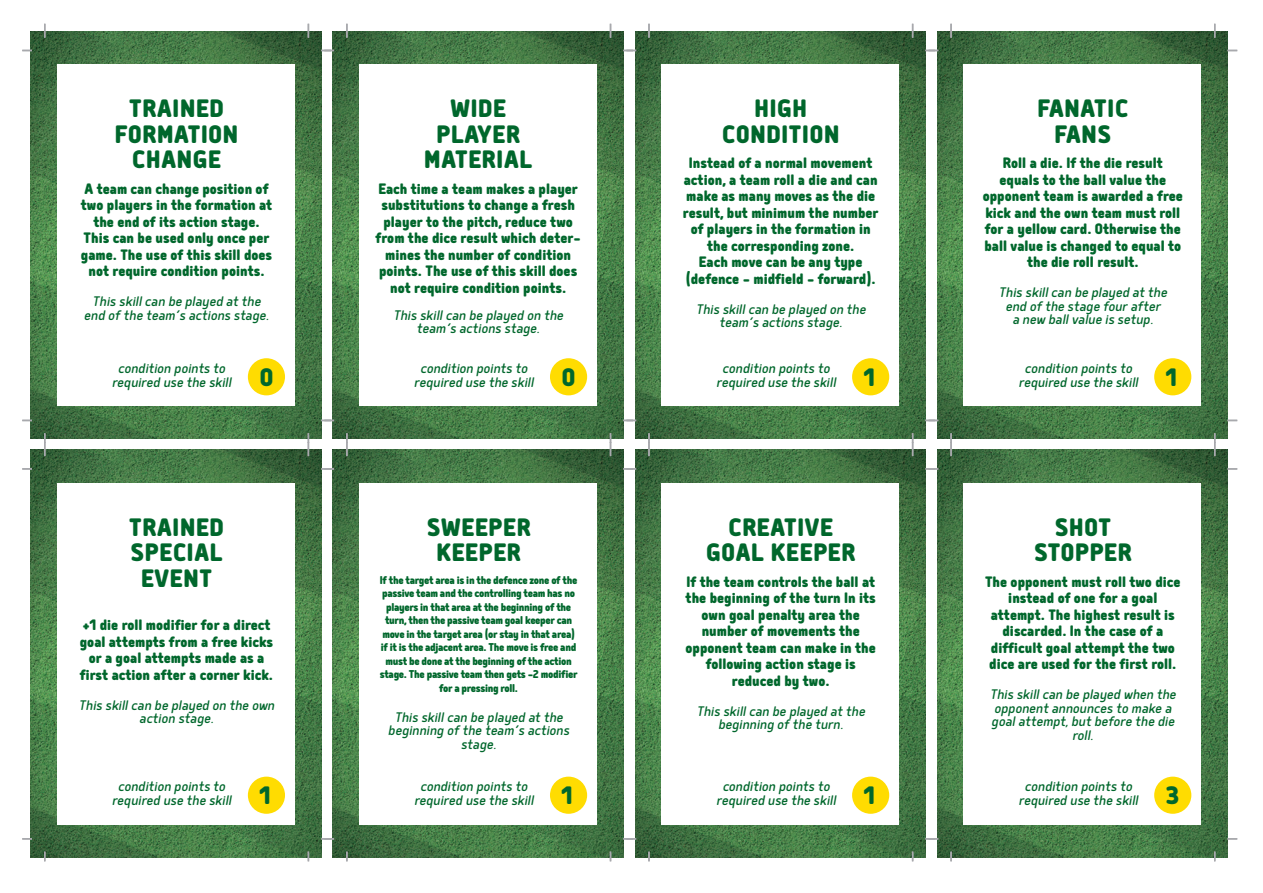
<style>
.page{position:relative;width:1263px;height:893px;background:#fff}
.page>*{position:absolute;margin:0;border:0;box-sizing:border-box;transform-origin:0 0}
.t1{font:900 30px/25.5px "Delm";letter-spacing:.025em;color:#00672c;text-align:center}
.t2{font:900 18px/16.5px "Delm";color:#00672c;text-align:center}
.t3{font:16.5px/13.5px "Delm Book Oblicua";color:#00672c;text-align:center}
.t4{font:900 13.5px/13.5px "Delm";letter-spacing:-.025em;color:#00672c;text-align:center}
</style>
<div class="page">
<img style="left:31px;top:31px;width:290px;height:408px">
<div style="left:57px;top:64px;width:238px;height:342px;background:#fff"></div>
<svg style="left:44px;top:24px;width:2px;height:14px"></svg>
<svg style="left:308px;top:24px;width:1px;height:14px"></svg>
<div style="left:248px;top:358px;width:37px;height:37px;background:#ffdc01;border-radius:50%"></div>
<img style="left:333px;top:31px;width:290px;height:408px">
<div style="left:359px;top:64px;width:238px;height:342px;background:#fff"></div>
<svg style="left:321px;top:50px;width:13px;height:1px"></svg>
<svg style="left:321px;top:420px;width:13px;height:1px"></svg>
<svg style="left:346px;top:24px;width:2px;height:14px"></svg>
<svg style="left:610px;top:24px;width:1px;height:14px"></svg>
<div style="left:550px;top:358px;width:37px;height:37px;background:#ffdc01;border-radius:50%"></div>
<img style="left:635px;top:31px;width:290px;height:408px">
<div style="left:661px;top:64px;width:238px;height:342px;background:#fff"></div>
<svg style="left:623px;top:50px;width:13px;height:1px"></svg>
<svg style="left:623px;top:420px;width:13px;height:1px"></svg>
<svg style="left:648px;top:24px;width:2px;height:14px"></svg>
<svg style="left:912px;top:24px;width:1px;height:14px"></svg>
<div style="left:852px;top:358px;width:37px;height:37px;background:#ffdc01;border-radius:50%"></div>
<img style="left:937px;top:31px;width:290px;height:408px">
<div style="left:964px;top:64px;width:237px;height:342px;background:#fff"></div>
<svg style="left:925px;top:50px;width:13px;height:1px"></svg>
<svg style="left:925px;top:420px;width:13px;height:1px"></svg>
<svg style="left:950px;top:24px;width:2px;height:14px"></svg>
<svg style="left:1214px;top:24px;width:1px;height:14px"></svg>
<div style="left:1154px;top:358px;width:37px;height:37px;background:#ffdc01;border-radius:50%"></div>
<img style="left:31px;top:450px;width:290px;height:407px">
<div style="left:57px;top:483px;width:238px;height:342px;background:#fff"></div>
<svg style="left:22px;top:468px;width:10px;height:2px"></svg>
<svg style="left:22px;top:838px;width:10px;height:2px"></svg>
<svg style="left:44px;top:433px;width:2px;height:23px"></svg>
<svg style="left:308px;top:433px;width:1px;height:23px"></svg>
<svg style="left:44px;top:852px;width:2px;height:9px"></svg>
<div style="left:248px;top:777px;width:37px;height:37px;background:#ffdc01;border-radius:50%"></div>
<img style="left:333px;top:450px;width:290px;height:407px">
<div style="left:359px;top:483px;width:238px;height:342px;background:#fff"></div>
<svg style="left:321px;top:468px;width:13px;height:2px"></svg>
<svg style="left:321px;top:838px;width:13px;height:2px"></svg>
<svg style="left:346px;top:433px;width:2px;height:23px"></svg>
<svg style="left:610px;top:433px;width:1px;height:23px"></svg>
<svg style="left:346px;top:852px;width:2px;height:9px"></svg>
<div style="left:550px;top:777px;width:37px;height:37px;background:#ffdc01;border-radius:50%"></div>
<img style="left:635px;top:450px;width:290px;height:407px">
<div style="left:661px;top:483px;width:238px;height:342px;background:#fff"></div>
<svg style="left:623px;top:468px;width:13px;height:2px"></svg>
<svg style="left:623px;top:838px;width:13px;height:2px"></svg>
<svg style="left:648px;top:433px;width:2px;height:23px"></svg>
<svg style="left:912px;top:433px;width:1px;height:23px"></svg>
<svg style="left:648px;top:852px;width:2px;height:9px"></svg>
<div style="left:852px;top:777px;width:37px;height:37px;background:#ffdc01;border-radius:50%"></div>
<img style="left:937px;top:450px;width:290px;height:407px">
<div style="left:964px;top:483px;width:237px;height:342px;background:#fff"></div>
<svg style="left:925px;top:468px;width:13px;height:2px"></svg>
<svg style="left:925px;top:838px;width:13px;height:2px"></svg>
<svg style="left:950px;top:433px;width:2px;height:23px"></svg>
<svg style="left:1214px;top:433px;width:1px;height:23px"></svg>
<svg style="left:1227px;top:468px;width:10px;height:2px"></svg>
<svg style="left:1227px;top:838px;width:10px;height:2px"></svg>
<svg style="left:950px;top:852px;width:2px;height:9px"></svg>
<div style="left:1154px;top:777px;width:37px;height:37px;background:#ffdc01;border-radius:50%"></div>
<h1 class="t1" style="left:722px;top:95px;width:119px">HIGH<br>CONDITION</h1>
<p class="t2" style="left:683px;top:154px;width:197px">Instead of a normal movement action, a team roll a die and can make as many moves as the die result, but minimum the number of players in the formation in the corresponding zone.<br>Each move can be any type (defence - midfield - forward).</p>
<p class="t3" style="left:696px;top:301px;width:172px">This skill can be played on the team’s actions stage.</p>
<h1 class="t1" style="left:864px;top:363px;width:12px">1</h1>
<h1 class="t1" style="left:1037px;top:95px;width:92px">FANATIC<br>FANS</h1>
<p class="t2" style="left:983px;top:154px;width:202px">Roll a die. If the die result equals to the ball value the opponent team is awarded a free kick and the own team must roll for a yellow card. Otherwise the ball value is changed to equal to the die roll result.</p>
<p class="t3" style="left:998px;top:285px;width:170px">This skill can be played at the end of the stage four after<br>a new ball value is setup.</p>
<h1 class="t1" style="left:424px;top:95px;width:109px">WIDE<br>PLAYER<br>MATERIAL</h1>
<p class="t2" style="left:376px;top:180px;width:207px">Each time a team makes a player substitutions to change a fresh player to the pitch, reduce two from the dice result which deter&shy;mines the number of condition points. The use of this skill does not require condition points.</p>
<p class="t3" style="left:393px;top:307px;width:172px">This skill can be played on the team’s actions stage.</p>
<h1 class="t1" style="left:115px;top:95px;width:125px">TRAINED<br>FORMATION<br>CHANGE</h1>
<p class="t2" style="left:81px;top:180px;width:193px">A team can change position of two players in the formation at the end of its action stage.<br>This can be used only once per game. The use of this skill does not require condition points.</p>
<p class="t3" style="left:84px;top:294px;width:187px">This skill can be played at the end of the team’s actions stage.</p>
<p class="t3" style="left:112px;top:361px;width:121px">condition points to required use the skill</p>
<p class="t3" style="left:414px;top:361px;width:121px">condition points to required use the skill</p>
<p class="t3" style="left:716px;top:361px;width:121px">condition points to required use the skill</p>
<p class="t3" style="left:1018px;top:361px;width:121px">condition points to required use the skill</p>
<h1 class="t1" style="left:260px;top:363px;width:15px">0</h1>
<h1 class="t1" style="left:562px;top:363px;width:15px">0</h1>
<h1 class="t1" style="left:1166px;top:363px;width:12px">1</h1>
<h1 class="t1" style="left:427px;top:513px;width:105px">SWEEPER<br>KEEPER</h1>
<p class="t4" style="left:380px;top:573px;width:199px">If the target area is in the defence zone of the passive team and the controlling team has no players in that area at the beginning of the turn, then the passive team goal keeper can move in the target area (or stay in that area) if it is the adjacent area. The move is free and must be done at the beginning of the action stage. The passive team then gets -2 modifier for a pressing roll.</p>
<p class="t3" style="left:388px;top:709px;width:183px">This skill can be played at the beginning of the team’s actions stage.</p>
<h1 class="t1" style="left:562px;top:782px;width:12px">1</h1>
<h1 class="t1" style="left:706px;top:513px;width:151px">CREATIVE<br>GOAL KEEPER</h1>
<p class="t2" style="left:685px;top:573px;width:192px">If the team controls the ball at the beginning of the turn In its own goal penalty area the number of movements the opponent team can make in the following action stage is reduced by two.</p>
<p class="t3" style="left:696px;top:703px;width:170px">This skill can be played at the beginning of the turn.</p>
<h1 class="t1" style="left:1034px;top:513px;width:99px">SHOT<br>STOPPER</h1>
<p class="t2" style="left:985px;top:573px;width:197px">The opponent must roll two dice instead of one for a goal attempt. The highest result is discarded. In the case of a difficult goal attempt the two dice are used for the first roll.</p>
<p class="t3" style="left:990px;top:687px;width:188px">This skill can be played when the opponent announces to make a goal attempt, but before the die roll.</p>
<h1 class="t1" style="left:129px;top:513px;width:96px">TRAINED<br>SPECIAL<br>EVENT</h1>
<p class="t2" style="left:80px;top:616px;width:195px">+1 die roll modifier for a direct goal attempts from a free kicks or a goal attempts made as a first action after a corner kick.</p>
<p class="t3" style="left:79px;top:697px;width:197px">This skill can be played on the own action stage.</p>
<p class="t3" style="left:112px;top:779px;width:121px">condition points to required use the skill</p>
<p class="t3" style="left:414px;top:779px;width:121px">condition points to required use the skill</p>
<p class="t3" style="left:716px;top:779px;width:121px">condition points to required use the skill</p>
<p class="t3" style="left:1018px;top:779px;width:121px">condition points to required use the skill</p>
<h1 class="t1" style="left:1166px;top:782px;width:15px">3</h1>
<h1 class="t1" style="left:260px;top:782px;width:12px">1</h1>
<h1 class="t1" style="left:864px;top:782px;width:12px">1</h1>
</div>
